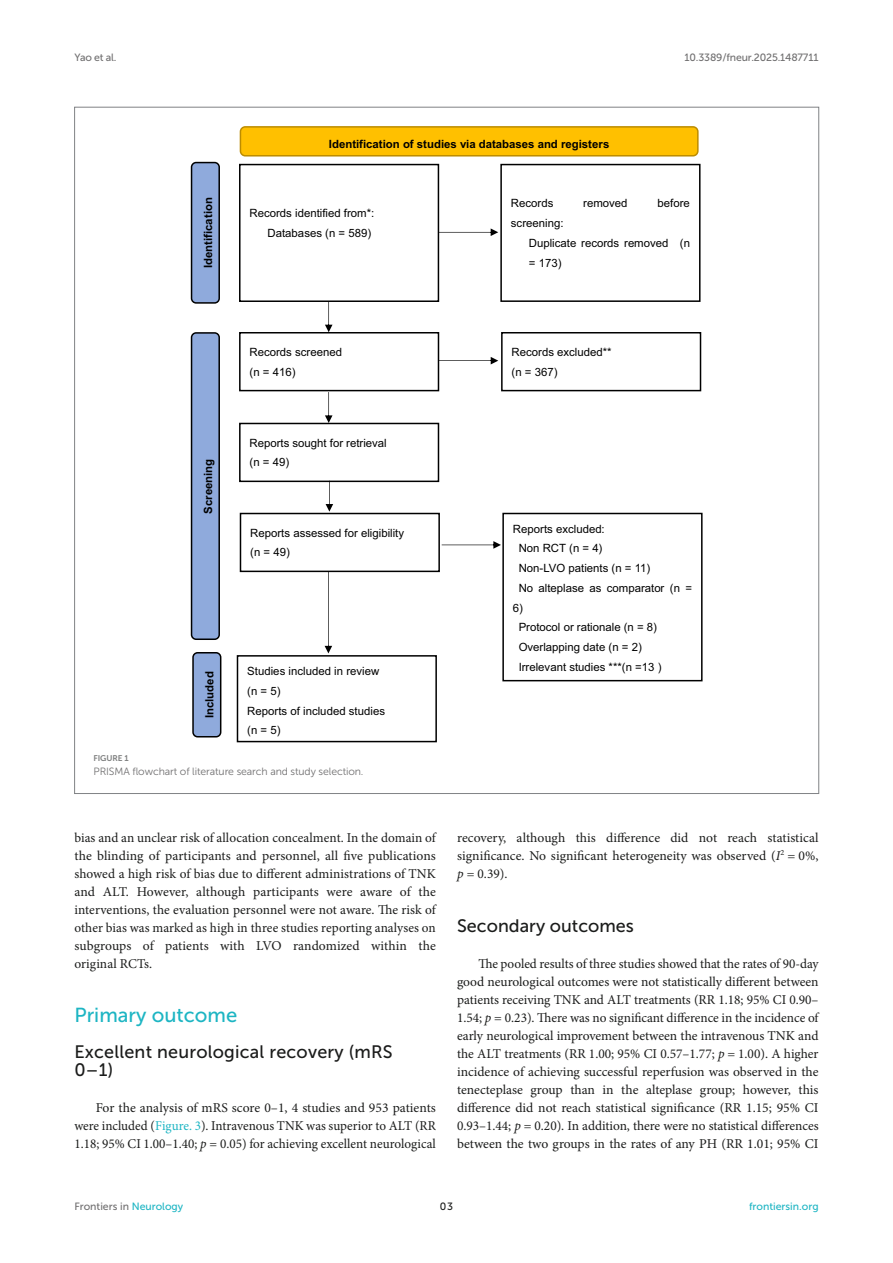
<style>
.page{position:relative;width:893px;height:1263px;background:#fff}
.page>*{position:absolute;margin:0;border:0;box-sizing:border-box;transform-origin:0 0}
.HEAD_1{font:20.25px "Museo Sans 500";color:#1db5c3}
.HEAD_2_after_HEAD_1{font:18px/18px "Museo Sans 500";letter-spacing:.01em;color:#1b1c1b}
.HEAD_2{font:18px "Museo Sans 500";color:#1b1c1b}
.TEXT{font:13.5px/18px "Minion Pro";color:#1b1c1b;text-align:justify}
.t1{font:11.4px/19.8px "Arial";color:#000}
.t2{font:700 11.4px "Arial";color:#000}
.t3{font:10.5px "Museo Sans 500";letter-spacing:-.015em;color:#706f70}
.FIG_LEG{font:10.5px "Museo Sans 300";letter-spacing:-.01em;color:#706f70}
.t4{font:10.5px "Museo Sans 500";color:#1db5c3}
.t5{font:10.5px "Museo Sans 500";color:#1b1c1b}
.FIG_HD{font:8.25px "Museo Sans 700";letter-spacing:-.01em;color:#7e7f7f}
.s1{color:#1db5c3}
.s2{font-style:italic}
</style>
<div class="page">
<div style="left:239px;top:164px;width:200px;height:138px;border:2px solid #000"></div>
<div style="left:500px;top:164px;width:200px;height:138px;border:2px solid #000"></div>
<svg style="left:439px;top:228px;width:59px;height:8px"></svg>
<div style="left:240px;top:127px;width:458px;height:29px;background:#ffc000;border-radius:5px"></div>
<div style="left:240px;top:126px;width:459px;height:31px;border:2px solid #bc8c00;border-radius:5px"></div>
<div style="left:192px;top:163px;width:27px;height:140px;background:#8faadc;border-radius:5px"></div>
<div style="left:191px;top:162px;width:29px;height:142px;border:2px solid #000;border-radius:5px"></div>
<div style="left:502px;top:513px;width:201px;height:168px;border:2px solid #000"></div>
<svg style="left:442px;top:541px;width:59px;height:8px"></svg>
<div style="left:192px;top:333px;width:27px;height:306px;background:#8faadc;border-radius:5px"></div>
<div style="left:191px;top:332px;width:29px;height:308px;border:2px solid #000;border-radius:5px"></div>
<div style="left:239px;top:332px;width:200px;height:59px;border:2px solid #000"></div>
<div style="left:501px;top:332px;width:200px;height:59px;border:2px solid #000"></div>
<svg style="left:439px;top:357px;width:59px;height:7px"></svg>
<svg style="left:325px;top:301px;width:7px;height:31px"></svg>
<div style="left:239px;top:423px;width:200px;height:59px;border:2px solid #000"></div>
<div style="left:240px;top:513px;width:200px;height:59px;border:2px solid #000"></div>
<svg style="left:325px;top:392px;width:7px;height:31px"></svg>
<svg style="left:326px;top:481px;width:7px;height:31px"></svg>
<div style="left:237px;top:655px;width:200px;height:87px;border:2px solid #000"></div>
<div style="left:193px;top:653px;width:28px;height:84px;background:#8faadc;border-radius:5px"></div>
<div style="left:192px;top:652px;width:29px;height:85px;border:2px solid #000;border-radius:5px"></div>
<svg style="left:325px;top:571px;width:7px;height:82px"></svg>
<p class="t3" style="left:74px;top:52px;width:44px">Yao et al.</p>
<p class="t3" style="left:685px;top:52px;width:135px">10.3389/fneur.2025.1487711</p>
<p class="t2" style="left:201px;top:268px;width:72px;rotate:-90deg">Identification</p>
<p class="t2" style="left:200px;top:514px;width:57px;rotate:-90deg">Screening</p>
<p class="t2" style="left:202px;top:718px;width:48px;rotate:-90deg">Included</p>
<p class="t2" style="left:329px;top:136px;width:282px">Identification of studies via databases and registers</p>
<p class="t1" style="left:250px;top:203px;width:126px;text-align:right">Records identified from*:<br>Databases (n = 589)</p>
<p class="t1" style="left:511px;top:193px;width:44px">Records</p>
<p class="t1" style="left:583px;top:193px;width:46px">removed</p>
<p class="t1" style="left:658px;top:193px;width:34px">before</p>
<p class="t1" style="left:529px;top:213px;width:163px;text-indent:-18px">screening:<br>Duplicate records removed (n = 173)</p>
<p class="t1" style="left:250px;top:342px;width:94px">Records screened (n = 416)</p>
<p class="t1" style="left:512px;top:342px;width:102px">Records excluded** (n = 367)</p>
<p class="t1" style="left:250px;top:433px;width:139px">Reports sought for retrieval (n = 49)</p>
<p class="t1" style="left:250px;top:523px;width:155px">Reports assessed for eligibility (n = 49)</p>
<p class="t1" style="left:247px;top:661px;width:139px">Studies included in review (n = 5)<br>Reports of included studies (n = 5)</p>
<p class="t1" style="left:513px;top:519px;width:93px">Reports excluded:</p>
<p class="t1" style="left:519px;top:539px;width:85px">Non RCT (n = 4)</p>
<p class="t1" style="left:519px;top:558px;width:133px">Non-LVO patients (n = 11)</p>
<p class="t1" style="left:519px;top:578px;width:175px">No alteplase as comparator (n =</p>
<p class="t1" style="left:513px;top:598px;width:12px">6)</p>
<p class="t1" style="left:519px;top:618px;width:140px">Protocol or rationale (n = 8)</p>
<p class="t1" style="left:519px;top:637px;width:125px">Overlapping date (n = 2)</p>
<p class="t1" style="left:519px;top:657px;width:144px">Irrelevant studies ***(n =13 )</p>
<p class="FIG_HD" style="left:94px;top:754px;width:37px">FIGURE 1</p>
<p class="FIG_LEG" style="left:94px;top:765px;width:272px">PRISMA flowchart of literature search and study selection.</p>
<p class="TEXT" style="left:74px;top:829px;width:363px">bias and an unclear risk of allocation concealment. In the domain of the blinding of participants and personnel, all five publications showed a high risk of bias due to different administrations of TNK and ALT. However, although participants were aware of the interventions, the evaluation personnel were not aware. The risk of other bias was marked as high in three studies reporting analyses on subgroups of patients with LVO randomized within the original RCTs.</p>
<p class="HEAD_1" style="left:74px;top:1004px;width:164px">Primary outcome</p>
<p class="HEAD_2_after_HEAD_1" style="left:74px;top:1043px;width:320px">Excellent neurological recovery (mRS<br>0–1)</p>
<p class="TEXT" style="left:74px;top:1099px;width:363px;text-indent:21px">For the analysis of mRS score 0–1, 4 studies and 953 patients were included (<span class="s1">Figure. 3</span>). Intravenous TNK was superior to ALT (RR 1.18; 95% CI 1.00–1.40; <span class="s2">p</span> = 0.05) for achieving excellent neurological</p>
<p class="TEXT" style="left:457px;top:829px;width:363px">recovery, although this difference did not reach statistical significance. No significant heterogeneity was observed (<span class="s2">I</span><sup>2</sup> = 0%, <span class="s2">p</span> = 0.39).</p>
<p class="HEAD_2" style="left:457px;top:916px;width:178px">Secondary outcomes</p>
<p class="TEXT" style="left:457px;top:955px;width:363px;text-indent:21px">The pooled results of three studies showed that the rates of 90-day good neurological outcomes were not statistically different between patients receiving TNK and ALT treatments (RR 1.18; 95% CI 0.90– 1.54; <span class="s2">p</span> = 0.23). There was no significant difference in the incidence of early neurological improvement between the intravenous TNK and the ALT treatments (RR 1.00; 95% CI 0.57–1.77; <span class="s2">p</span> = 1.00). A higher incidence of achieving successful reperfusion was observed in the tenecteplase group than in the alteplase group; however, this difference did not reach statistical significance (RR 1.15; 95% CI 0.93–1.44; <span class="s2">p</span> = 0.20). In addition, there were no statistical differences between the two groups in the rates of any PH (RR 1.01; 95% CI</p>
<p class="t3" style="left:74px;top:1200px;width:110px">Frontiers in <span class="s1">Neurology</span></p>
<p class="t5" style="left:440px;top:1200px;width:15px">03</p>
<p class="t4" style="left:749px;top:1200px;width:71px">frontiersin.org</p>
</div>
